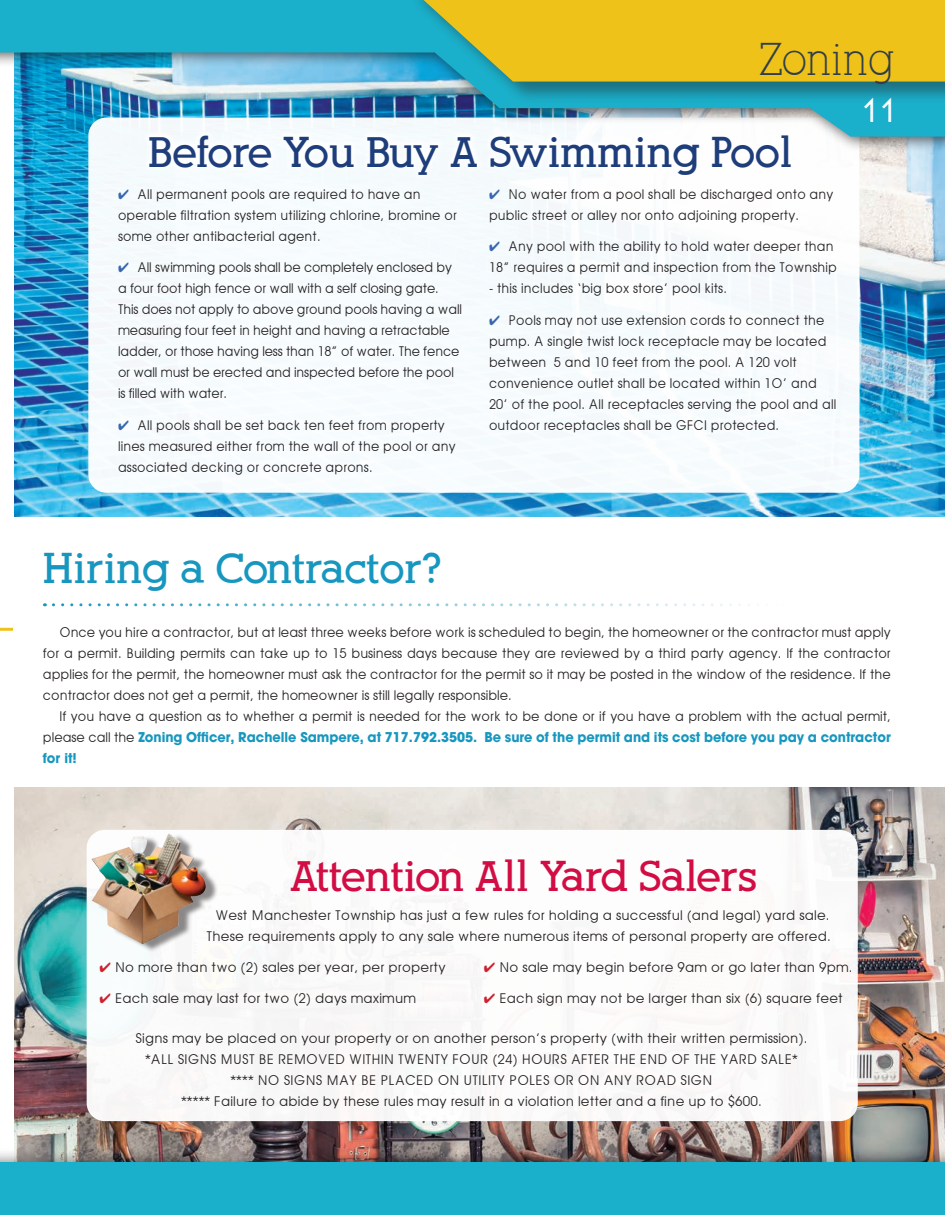
<style>
.page{position:relative;width:945px;height:1215px;background:#fff}
.page>*{position:absolute;margin:0;border:0;box-sizing:border-box;transform-origin:0 0}
.t1{font:45px "Alexandria FLF";color:#323e48}
.t2{font:700 42px "Alexandria FLF";letter-spacing:-.01em;color:#1d3d7b}
.t3{font:700 42px "Alexandria FLF";letter-spacing:-.01em;color:#d20d44}
.t4{font:700 42px "Alexandria FLF";letter-spacing:-.01em;color:#1797bf}
.t5{font:30px "Brioche Display Caps S Si";color:#fff}
.t6{font:13.5px/21px "Avant Garde";letter-spacing:.01em;color:#231f20;scale:.95 1}
.t7{font:13.5px/21px "Avant Garde";letter-spacing:.01em;color:#231f20;text-align:justify;scale:.96 1}
.t8{font:13.5px/21px "Avant Garde";letter-spacing:.01em;color:#231f20;text-align:center}
.t9{font:13.5px/21px "Avant Garde";letter-spacing:-.01em;color:#231f20;scale:.95 1}
.s1{color:#3866b1}
.s2{font-weight:700;color:#1797bf}
.s3{color:#cf202f}
</style>
<div class="page">
<img style="left:14px;top:152px;width:931px;height:365px">
<img style="left:14px;top:788px;width:931px;height:276px">
<svg style="left:53px;top:603px;width:705px;height:3px"></svg>
<div style="left:87px;top:830px;width:771px;height:291px;background:#fff;border-radius:18px"></div>
<div style="left:88px;top:118px;width:771px;height:375px;background:#f7fcfd;border-radius:18px"></div>
<div style="left:142px;top:127px;width:656px;height:54px;background:#fff"></div>
<img style="left:84px;top:830px;width:127px;height:120px">
<div style="left:0;top:1064px;width:945px;height:151px;background:#231f20;opacity:.45"></div>
<div style="left:0;top:1163px;width:945px;height:52px;background:#1aafca"></div>
<div style="left:0;top:0;width:945px;height:152px;background:#231f20;opacity:.66"></div>
<img style="left:0;top:0;width:945px;height:137px">
<div style="left:409px;top:0;width:536px;height:104px;background:#231f20;opacity:.44"></div>
<svg style="left:424px;top:0;width:521px;height:82px;background:#dbbf27"></svg>
<svg style="left:0;top:628px;width:13px;height:3px"></svg>
<h1 class="t1" style="left:759px;top:34px;width:137px">Zoning</h1>
<h2 class="t2" style="left:148px;top:130px;width:646px">Before You Buy A Swimming Pool</h2>
<p class="t6" style="left:118px;top:183px;width:358px"><span class="s1">✔</span> All permanent pools are required to have an operable filtration system utilizing chlorine, bromine or some other antibacterial agent.</p>
<p class="t9" style="left:118px;top:257px;width:364px"><span class="s1">✔</span> All swimming pools shall be completely enclosed by a four foot high fence or wall with a self closing gate.<br>This does not apply to above ground pools having a wall measuring four feet in height and having a retractable ladder, or those having less than 18” of water. The fence or wall must be erected and inspected before the pool is filled with water.</p>
<p class="t6" style="left:118px;top:414px;width:357px"><span class="s1">✔</span> All pools shall be set back ten feet from property lines measured either from the wall of the pool or any associated decking or concrete aprons.</p>
<p class="t6" style="left:489px;top:183px;width:364px"><span class="s1">✔</span> No water from a pool shall be discharged onto any public street or alley nor onto adjoining property.</p>
<p class="t6" style="left:489px;top:236px;width:368px"><span class="s1">✔</span> Any pool with the ability to hold water deeper than<br>18” requires a permit and inspection from the Township</p>
<p class="t6" style="left:489px;top:278px;width:252px">- this includes ‘big box store’ pool kits.</p>
<p class="t6" style="left:489px;top:309px;width:367px"><span class="s1">✔</span> Pools may not use extension cords to connect the pump. A single twist lock receptacle may be located between 5 and 10 feet from the pool. A 120 volt convenience outlet shall be located within 1O’ and 20’ of the pool. All receptacles serving the pool and all outdoor receptacles shall be GFCI protected.</p>
<h3 class="t5" style="left:860px;top:96px;width:37px">11</h3>
<h2 class="t4" style="left:43px;top:546px;width:400px">Hiring a Contractor?</h2>
<p class="t7" style="left:43px;top:622px;width:885px;text-indent:16px">Once you hire a contractor, but at least three weeks before work is scheduled to begin, the homeowner or the contractor must apply for a permit. Building permits can take up to 15 business days because they are reviewed by a third party agency. If the contractor applies for the permit, the homeowner must ask the contractor for the permit so it may be posted in the window of the residence. If the contractor does not get a permit, the homeowner is still legally responsible.</p>
<p class="t7" style="left:43px;top:706px;width:885px;text-indent:16px">If you have a question as to whether a permit is needed for the work to be done or if you have a problem with the actual permit, please call the <span class="s2">Zoning Officer, Rachelle Sampere, at 717.792.3505. Be sure of the permit and its cost before you pay a contractor for it!</span></p>
<h2 class="t3" style="left:290px;top:854px;width:469px">Attention All Yard Salers</h2>
<p class="t8" style="left:207px;top:905px;width:626px">West Manchester Township has just a few rules for holding a successful (and legal) yard sale.<br>These requirements apply to any sale where numerous items of personal property are offered.</p>
<p class="t8" style="left:100px;top:957px;width:348px"><span class="s3">✔</span> No more than two (2) sales per year, per property</p>
<p class="t8" style="left:100px;top:988px;width:318px"><span class="s3">✔</span> Each sale may last for two (2) days maximum</p>
<p class="t8" style="left:484px;top:957px;width:370px"><span class="s3">✔</span> No sale may begin before 9am or go later than 9pm.</p>
<p class="t8" style="left:484px;top:988px;width:360px"><span class="s3">✔</span> Each sign may not be larger than six (6) square feet</p>
<p class="t8" style="left:135px;top:1028px;width:674px">Signs may be placed on your property or on another person’s property (with their written permission). *ALL SIGNS MUST BE REMOVED WITHIN TWENTY FOUR (24) HOURS AFTER THE END OF THE YARD SALE* **** NO SIGNS MAY BE PLACED ON UTILITY POLES OR ON ANY ROAD SIGN<br>***** Failure to abide by these rules may result in a violation letter and a fine up to $600.</p>
</div>
